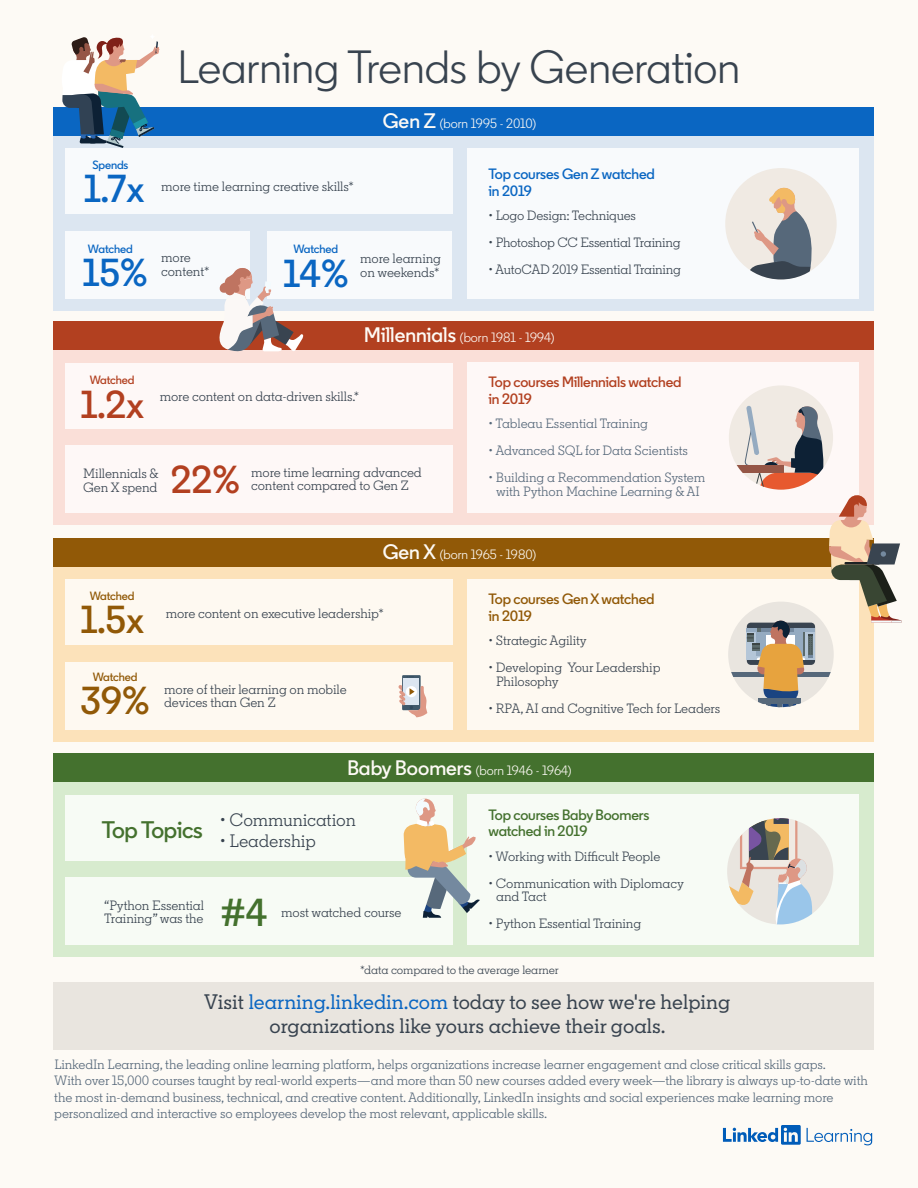
<style>
.page{position:relative;width:918px;height:1188px;background:#fff}
.page>*{position:absolute;margin:0;border:0;box-sizing:border-box;transform-origin:0 0}
.t1{font:46.5px "Community";color:#38434f}
.t2{font:600 39px "Community";color:#0a66c2}
.t3{font:600 39px "Community";color:#b24020}
.t4{font:600 39px "Community";color:#915907}
.t5{font:600 39px "Community";color:#44712e}
.t6{font:600 24px "Community";letter-spacing:-.01em;color:#44712e}
.t7{font:500 21px/24px "Community Slab";color:#38434f;text-align:center}
.t8{font:18px "Community Slab";letter-spacing:-.01em;color:#38434f}
.t9{font:600 15px/16.5px "Community";letter-spacing:-.01em;color:#b24020}
.t10{font:600 15px/16.5px "Community";letter-spacing:-.01em;color:#44712e}
.t11{font:600 15px/16.5px "Community";letter-spacing:-.01em;color:#0a66c2}
.t12{font:600 15px/16.5px "Community";letter-spacing:-.01em;color:#915907}
.t13{font:13.5px/16.5px "Community Slab";letter-spacing:-.01em;color:#56687a}
.t14{font:13.5px/13.5px "Community Slab";letter-spacing:-.01em;color:#38434f}
.t15{font:13.5px "Community";color:#fdfaf5}
.t16{font:12px "Community Slab";letter-spacing:-.01em;color:#38434f}
.t17{font:600 12px "Community";letter-spacing:-.01em;color:#0a66c2}
.t18{font:600 12px "Community";letter-spacing:-.01em;color:#915907}
.t19{font:600 12px "Community";letter-spacing:-.01em;color:#b24020}
.s1{font-weight:600;font-size:21px}
.s2{color:#0a66c2}
</style>
<div class="page">
<div style="left:0;top:0;width:917px;height:1186px;background:#fdfaf5"></div>
<div style="left:53px;top:107px;width:821px;height:203px;background:#dce6f1"></div>
<div style="left:65px;top:148px;width:387px;height:66px;background:#f8fafc"></div>
<div style="left:468px;top:148px;width:391px;height:150px;background:#f8fafc"></div>
<div style="left:268px;top:231px;width:184px;height:67px;background:#f8fafc"></div>
<div style="left:65px;top:231px;width:185px;height:67px;background:#f8fafc"></div>
<div style="left:53px;top:107px;width:821px;height:29px;background:#0a66c2"></div>
<div style="left:725px;top:168px;width:112px;height:111px;background:#f0eae3;border-radius:56px"></div>
<svg style="left:746px;top:187px;width:66px;height:92px"></svg>
<div style="left:53px;top:321px;width:821px;height:204px;background:#fadfd8"></div>
<div style="left:65px;top:363px;width:387px;height:66px;background:#fef8f7"></div>
<div style="left:468px;top:362px;width:391px;height:151px;background:#fef8f7"></div>
<div style="left:65px;top:445px;width:387px;height:68px;background:#fef8f7"></div>
<div style="left:53px;top:321px;width:821px;height:29px;background:#b24020"></div>
<div style="left:729px;top:385px;width:104px;height:105px;background:#f0eae3;border-radius:52px"></div>
<svg style="left:216px;top:268px;width:87px;height:84px"></svg>
<div style="left:53px;top:538px;width:821px;height:203px;background:#fce2ba"></div>
<div style="left:65px;top:579px;width:387px;height:66px;background:#fef9f1"></div>
<div style="left:468px;top:579px;width:391px;height:150px;background:#fef9f1"></div>
<div style="left:65px;top:662px;width:387px;height:67px;background:#fef9f1"></div>
<div style="left:53px;top:538px;width:821px;height:29px;background:#915907"></div>
<svg style="left:402px;top:675px;width:19px;height:35px"></svg>
<div style="left:404px;top:678px;width:15px;height:27px;background:#dce6f1"></div>
<svg style="left:398px;top:685px;width:29px;height:32px"></svg>
<div style="left:53px;top:754px;width:821px;height:203px;background:#d7ebce"></div>
<div style="left:65px;top:795px;width:387px;height:66px;background:#f7fbf5"></div>
<div style="left:468px;top:794px;width:391px;height:151px;background:#f7fbf5"></div>
<div style="left:65px;top:878px;width:387px;height:67px;background:#f7fbf5"></div>
<div style="left:53px;top:754px;width:821px;height:28px;background:#44712e"></div>
<svg style="left:728px;top:406px;width:173px;height:301px"></svg>
<svg style="left:62px;top:37px;width:97px;height:111px"></svg>
<div style="left:149px;top:33px;width:7px;height:7px;background:#fdfbf7;border-radius:50%"></div>
<div style="left:727px;top:818px;width:106px;height:106px;background:#e9e5df;border-radius:53px"></div>
<svg style="left:727px;top:818px;width:85px;height:106px"></svg>
<svg style="left:403px;top:799px;width:77px;height:119px"></svg>
<svg style="left:723px;top:1125px;width:78px;height:20px"></svg>
<svg style="left:807px;top:1128px;width:65px;height:17px"></svg>
<div style="left:53px;top:982px;width:821px;height:68px;background:#e9e5df"></div>
<h1 class="t1" style="left:178px;top:39px;width:564px">Learning Trends by Generation</h1>
<p class="t17" style="left:92px;top:157px;width:38px">Spends</p>
<h2 class="t2" style="left:84px;top:165px;width:62px">1.7x</h2>
<p class="t14" style="left:161px;top:180px;width:194px">more time learning creative skills*</p>
<p class="t15" style="left:383px;top:115px;width:155px"><span class="s1">Gen Z</span> (born 1995 - 2010)</p>
<p class="t11" style="left:489px;top:166px;width:168px">Top courses Gen Z watched in 2019</p>
<p class="t17" style="left:88px;top:241px;width:46px">Watched</p>
<p class="t17" style="left:293px;top:241px;width:46px">Watched</p>
<p class="t14" style="left:161px;top:251px;width:50px">more content*</p>
<h2 class="t2" style="left:82px;top:249px;width:67px">15%</h2>
<h2 class="t2" style="left:283px;top:249px;width:67px">14%</h2>
<p class="t14" style="left:360px;top:252px;width:82px">more learning on weekends*</p>
<p class="t14" style="left:489px;top:209px;width:149px">• Logo Design: Techniques</p>
<p class="t14" style="left:489px;top:236px;width:194px">• Photoshop CC Essential Training</p>
<p class="t14" style="left:489px;top:263px;width:194px">• AutoCAD 2019 Essential Training</p>
<p class="t15" style="left:364px;top:329px;width:192px"><span class="s1">Millennials</span> (born 1981 - 1994)</p>
<p class="t19" style="left:90px;top:373px;width:46px">Watched</p>
<h2 class="t3" style="left:80px;top:380px;width:65px">1.2x</h2>
<p class="t14" style="left:160px;top:389px;width:201px">more content on data-driven skills.*</p>
<p class="t14" style="left:83px;top:467px;width:77px">Millennials &amp;<br>Gen X spend</p>
<h2 class="t3" style="left:171px;top:455px;width:71px">22%</h2>
<p class="t14" style="left:251px;top:465px;width:172px">more time learning advanced content compared to Gen Z</p>
<p class="t9" style="left:489px;top:374px;width:195px">Top courses Millennials watched in 2019</p>
<p class="t13" style="left:489px;top:415px;width:161px">• Tableau Essential Training</p>
<p class="t13" style="left:489px;top:442px;width:201px">• Advanced SQL for Data Scientists</p>
<p class="t13" style="left:489px;top:471px;width:218px;line-height:13.5px;text-align:center">• Building a Recommendation System with Python Machine Learning &amp; AI</p>
<p class="t15" style="left:383px;top:546px;width:155px"><span class="s1">Gen X</span> (born 1965 - 1980)</p>
<p class="t18" style="left:90px;top:588px;width:46px">Watched</p>
<h2 class="t4" style="left:80px;top:596px;width:65px">1.5x</h2>
<p class="t18" style="left:93px;top:669px;width:46px">Watched</p>
<h2 class="t4" style="left:80px;top:677px;width:71px">39%</h2>
<p class="t14" style="left:166px;top:606px;width:220px">more content on executive leadership*</p>
<p class="t14" style="left:164px;top:682px;width:184px">more of their learning on mobile devices than Gen Z</p>
<p class="t12" style="left:489px;top:591px;width:168px">Top courses Gen X watched in 2019</p>
<p class="t14" style="left:489px;top:634px;width:100px">• Strategic Agility</p>
<p class="t14" style="left:496px;top:661px;width:166px;text-indent:-8px">• Developing Your Leadership<br>Philosophy</p>
<p class="t14" style="left:489px;top:701px;width:233px">• RPA, AI and Cognitive Tech for Leaders</p>
<p class="t15" style="left:347px;top:762px;width:226px"><span class="s1">Baby Boomers</span> (born 1946 - 1964)</p>
<h3 class="t6" style="left:102px;top:815px;width:102px">Top Topics</h3>
<h3 class="t8" style="left:220px;top:808px;width:137px">• Communication</h3>
<h3 class="t8" style="left:220px;top:829px;width:98px">• Leadership</h3>
<p class="t14" style="left:104px;top:899px;width:101px">“Python Essential<br>Training” was the</p>
<h2 class="t5" style="left:221px;top:889px;width:48px">#4</h2>
<p class="t14" style="left:281px;top:905px;width:122px">most watched course</p>
<p class="t10" style="left:489px;top:806px;width:162px">Top courses Baby Boomers watched in 2019</p>
<p class="t14" style="left:489px;top:849px;width:173px">• Working with Difficult People</p>
<p class="t14" style="left:496px;top:876px;width:189px;text-indent:-8px">• Communication with Diplomacy and Tact</p>
<p class="t14" style="left:489px;top:917px;width:154px">• Python Essential Training</p>
<p class="t16" style="left:360px;top:963px;width:200px">*data compared to the average learner</p>
<h3 class="t7" style="left:204px;top:990px;width:527px">Visit <span class="s2">learning.linkedin.com</span> today to see how we're helping organizations like yours achieve their goals.</h3>
<p class="t13" style="left:54px;top:1056px;width:815px">LinkedIn Learning, the leading online learning platform, helps organizations increase learner engagement and close critical skills gaps.<br>With over 15,000 courses taught by real-world experts—and more than 50 new courses added every week—the library is always up-to-date with the most in-demand business, technical, and creative content. Additionally, LinkedIn insights and social experiences make learning more personalized and interactive so employees develop the most relevant, applicable skills.</p>
</div>
